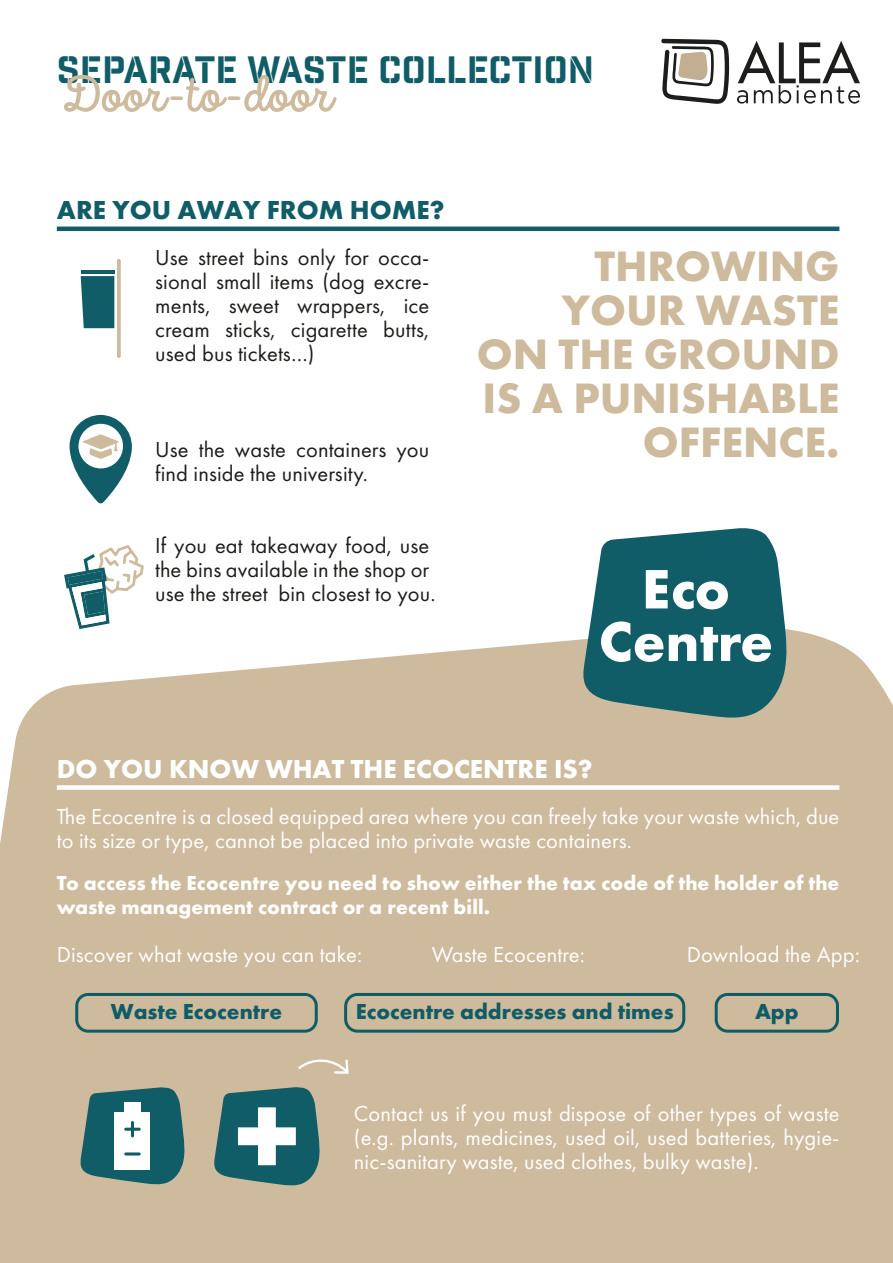
<style>
.page{position:relative;width:893px;height:1263px;background:#fff}
.page>*{position:absolute;margin:0;border:0;box-sizing:border-box;transform-origin:0 0}
.t1{font:500 51.45px "Intro Script Demo";color:#ceba9c}
.t2{font:700 44.1px/44.1px "Futura PT";color:#ceba9c;text-align:right}
.t3{font:37.05px "Industry Inc Stencil";color:#105d67}
.t4{font:700 27px "Futura PT";color:#fff}
.t5{font:700 27px "Futura PT";color:#105d67}
.t6{font:22.5px/24px "Futura PT";letter-spacing:.005em;color:#fff}
.t7{font:22.5px/24px "Futura PT";letter-spacing:.005em;color:#1d1d1b}
.t8{font:700 22.5px "Futura PT";color:#0f5c66}
.t9{font:700 21px/24px "Futura PT";letter-spacing:.005em;color:#fff}
</style>
<div class="page">
<div style="left:0;top:629px;width:893px;height:633px;background:#ceba9c"></div>
<svg style="left:582px;top:528px;width:206px;height:191px"></svg>
<div style="left:81px;top:276px;width:33px;height:52px;background:#105d67"></div>
<hr style="left:81px;top:270px;width:33px;height:3px;background:#105d67">
<svg style="left:117px;top:259px;width:4px;height:99px"></svg>
<svg style="left:70px;top:415px;width:62px;height:89px"></svg>
<svg style="left:64px;top:545px;width:80px;height:84px"></svg>
<svg style="left:81px;top:1087px;width:103px;height:97px"></svg>
<svg style="left:214px;top:1087px;width:106px;height:98px"></svg>
<svg style="left:0;top:1262px;width:893px;height:1px"></svg>
<hr style="left:57px;top:227px;width:782px;height:4px;background:#105d67">
<div style="left:57px;top:785px;width:782px;height:5px;background:#fff"></div>
<svg style="left:298px;top:1055px;width:51px;height:19px"></svg>
<svg style="left:737px;top:41px;width:123px;height:63px"></svg>
<svg style="left:661px;top:39px;width:68px;height:65px"></svg>
<div style="left:715px;top:993px;width:124px;height:40px;border:3px solid #0f5c66;border-radius:11px"></div>
<div style="left:344px;top:993px;width:341px;height:40px;border:3px solid #0f5c66;border-radius:12px"></div>
<div style="left:75px;top:993px;width:243px;height:40px;border:3px solid #0f5c66;border-radius:11px"></div>
<h3 class="t3" style="left:57px;top:48px;width:539px">SEPARATE WASTE COLLECTION</h3>
<h1 class="t1" style="left:60px;top:65px;width:274px">Door-to-door</h1>
<p class="t5" style="left:57px;top:193px;width:389px">ARE YOU AWAY FROM HOME?</p>
<p class="t7" style="left:155px;top:246px;width:276px;text-align:justify">Use street bins only for occa&shy;sional small items (dog excre&shy;ments, sweet wrappers, ice cream sticks, cigarette butts, used bus tickets…)</p>
<p class="t7" style="left:155px;top:438px;width:276px">Use the waste containers you find inside the university.</p>
<p class="t7" style="left:155px;top:534px;width:282px">If you eat takeaway food, use the bins available in the shop or use the street bin closest to you.</p>
<h2 class="t2" style="left:477px;top:243px;width:364px">THROWING<br>YOUR WASTE<br>ON THE GROUND<br>IS A PUNISHABLE<br>OFFENCE.</h2>
<p class="t4" style="left:57px;top:751px;width:537px">DO YOU KNOW WHAT THE ECOCENTRE IS?</p>
<p class="t6" style="left:57px;top:804px;width:784px">The Ecocentre is a closed equipped area where you can freely take your waste which, due to its size or type, cannot be placed into private waste containers.</p>
<p class="t9" style="left:57px;top:870px;width:784px">To access the Ecocentre you need to show either the tax code of the holder of the waste management contract or a recent bill.</p>
<p class="t6" style="left:57px;top:942px;width:307px">Discover what waste you can take:</p>
<p class="t6" style="left:432px;top:942px;width:154px">Waste Ecocentre:</p>
<p class="t6" style="left:687px;top:942px;width:175px">Download the App:</p>
<p class="t8" style="left:111px;top:997px;width:173px">Waste Ecocentre</p>
<p class="t8" style="left:356px;top:997px;width:319px">Ecocentre addresses and times</p>
<p class="t8" style="left:755px;top:997px;width:45px">App</p>
<p class="t6" style="left:354px;top:1101px;width:487px;text-align:justify">Contact us if you must dispose of other types of waste (e.g. plants, medicines, used oil, used batteries, hygie&shy;nic-sanitary waste, used clothes, bulky waste).</p>
</div>
